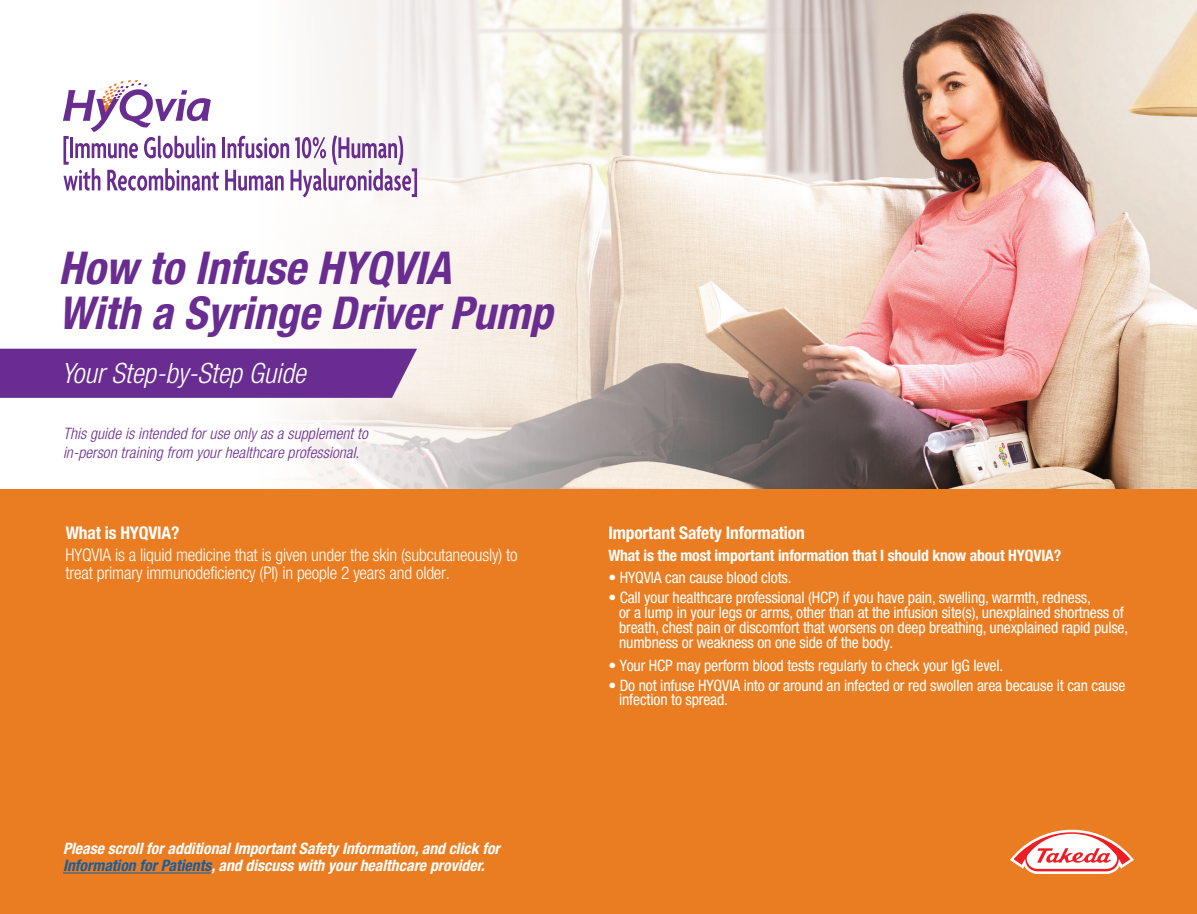
<style>
.page{position:relative;width:1197px;height:914px;background:#fff}
.page>*{position:absolute;margin:0;border:0;box-sizing:border-box;transform-origin:0 0}
.t1{font:italic 700 condensed 45.32px/45px "Helvetica Neue LT Std";color:#692c91}
.t2{font:italic 300 condensed 28px "Helvetica Neue LT Std";color:#fff}
.t3{font:300 condensed 17.5px/18.2px "Helvetica Neue LT Std";letter-spacing:-.01em;color:#fff}
.t4{font:700 condensed 17.5px "Helvetica Neue LT Std";letter-spacing:-.01em;color:#fff}
.t5{font:condensed 15.75px/14.9px "Helvetica Neue LT Std";letter-spacing:-.01em;color:#fff}
.t6{font:italic 700 condensed 15.75px/17.5px "Helvetica Neue LT Std";color:#fff}
.t7{font:700 condensed 15.75px "Helvetica Neue LT Std";letter-spacing:-.01em;color:#fff}
.t8{font:italic 300 condensed 15.75px/19.2px "Helvetica Neue LT Std";letter-spacing:.005em;color:#692c91}
.s1{color:#175d9e}
.s2{font-weight:700}
</style>
<div class="page">
<img style="left:295px;top:0;width:902px;height:489px">
<div style="left:0;top:489px;width:1197px;height:425px;background:#ea7d22"></div>
<hr style="left:222px;top:137px;width:3px;height:21px;background:#692c91">
<svg style="left:225px;top:135px;width:192px;height:62px"></svg>
<svg style="left:63px;top:80px;width:156px;height:111px"></svg>
<svg style="left:1010px;top:829px;width:124px;height:45px"></svg>
<hr style="left:63px;top:872px;width:148px;height:1px;background:#175d9e">
<div style="left:0;top:348px;width:417px;height:50px;background:#692c91"></div>
<p class="t1" style="left:59px;top:246px;width:495px">How to Infuse HYQVIA<br>With a Syringe Driver Pump</p>
<p class="t2" style="left:62px;top:356px;width:245px">Your Step-by-Step Guide</p>
<p class="t8" style="left:63px;top:424px;width:306px">This guide is intended for use only as a supplement to in-person training from your healthcare professional.</p>
<p class="t4" style="left:66px;top:522px;width:115px">What is HYQVIA?</p>
<p class="t3" style="left:66px;top:545px;width:454px">HYQVIA is a liquid medicine that is given under the skin (subcutaneously) to treat primary immunodeficiency (PI) in people 2 years and older.</p>
<p class="t7" style="left:63px;top:835px;width:350px">on pages 24-25, and the FDA-approved patient labeling.</p>
<p class="t6" style="left:63px;top:839px;width:438px">Please scroll for additional Important Safety Information, and click for<br><span class="s1">Information for Patients</span>, and discuss with your healthcare provider.</p>
<p class="t4" style="left:608px;top:522px;width:198px">Important Safety Information</p>
<p class="t7" style="left:608px;top:546px;width:455px">What is the most important information that I should know about HYQVIA?</p>
<p class="t5" style="left:608px;top:570px;width:185px"><span class="s2">•</span> HYQVIA can cause blood clots.</p>
<p class="t5" style="left:619px;top:590px;width:511px;text-indent:-11px"><span class="s2">•</span> Call your healthcare professional (HCP) if you have pain, swelling, warmth, redness,<br>or a lump in your legs or arms, other than at the infusion site(s), unexplained shortness of breath, chest pain or discomfort that worsens on deep breathing, unexplained rapid pulse, numbness or weakness on one side of the body.</p>
<p class="t5" style="left:608px;top:658px;width:396px"><span class="s2">•</span> Your HCP may perform blood tests regularly to check your IgG level.</p>
<p class="t5" style="left:619px;top:679px;width:508px;line-height:13.3px;text-indent:-11px"><span class="s2">•</span> Do not infuse HYQVIA into or around an infected or red swollen area because it can cause infection to spread.</p>
</div>
